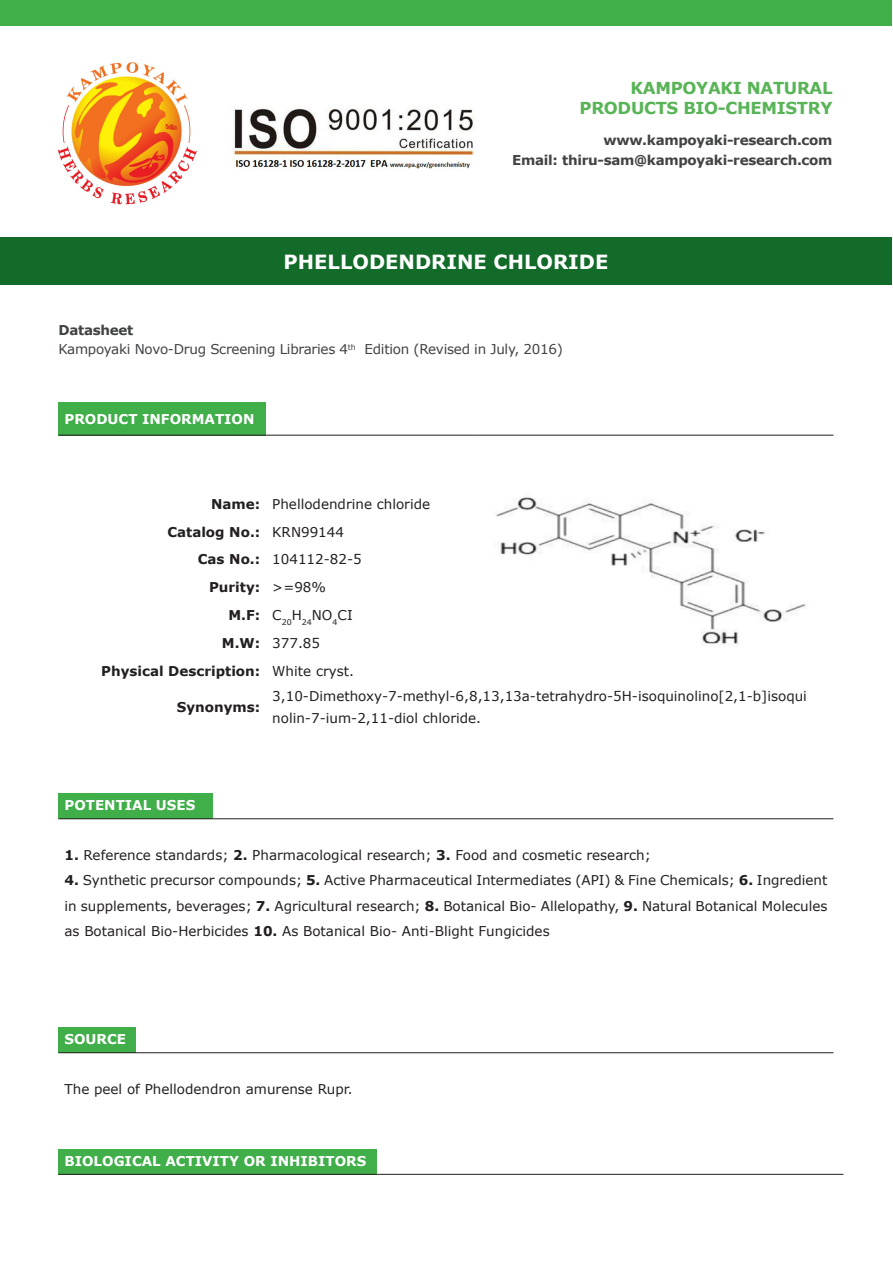
<style>
.page{position:relative;width:893px;height:1263px;background:#fff}
.page>*{position:absolute;margin:0;border:0;box-sizing:border-box;transform-origin:0 0}
.t1{font:700 19.5px "Verdana";color:#fff}
.t2{font:700 16.5px "Verdana";letter-spacing:-.02em;color:#59b457}
.t3{font:13.5px/25.2px "Verdana";color:#231f20}
.t4{font:700 13.5px "Verdana";letter-spacing:-.02em;color:#414243}
.t5{font:700 13.5px "Verdana";color:#fff}
.t6{font:700 13.5px "Verdana";color:#231f20}
.t7{font:13.5px "Verdana";letter-spacing:-.02em;color:#414243}
.s1{font-weight:700}
</style>
<div class="page">
<img style="left:232px;top:108px;width:243px;height:61px">
<img style="left:57px;top:62px;width:140px;height:143px">
<div style="left:1px;top:0;width:891px;height:26px;background:#40ae49"></div>
<div style="left:1px;top:238px;width:891px;height:47px;background:#136b29"></div>
<div style="left:58px;top:402px;width:208px;height:33px;background:#40ae49"></div>
<hr style="left:58px;top:435px;width:208px;height:1px;background:#231f20">
<hr style="left:266px;top:435px;width:209px;height:1px;background:#231f20">
<hr style="left:475px;top:435px;width:358px;height:1px;background:#231f20">
<img style="left:496px;top:497px;width:310px;height:148px">
<div style="left:58px;top:794px;width:155px;height:25px;background:#40ae49"></div>
<hr style="left:58px;top:818px;width:155px;height:1px;background:#231f20">
<hr style="left:213px;top:818px;width:620px;height:1px;background:#231f20">
<div style="left:58px;top:1028px;width:78px;height:25px;background:#40ae49"></div>
<hr style="left:58px;top:1052px;width:78px;height:1px;background:#231f20">
<hr style="left:136px;top:1052px;width:697px;height:1px;background:#231f20">
<div style="left:58px;top:1149px;width:319px;height:25px;background:#40ae49"></div>
<hr style="left:58px;top:1174px;width:319px;height:1px;background:#231f20">
<hr style="left:377px;top:1174px;width:466px;height:1px;background:#231f20">
<p class="t2" style="left:631px;top:78px;width:203px">KAMPOYAKI NATURAL</p>
<p class="t2" style="left:580px;top:97px;width:254px">PRODUCTS BIO-CHEMISTRY</p>
<p class="t4" style="left:603px;top:132px;width:231px">www.kampoyaki-research.com</p>
<p class="t4" style="left:512px;top:151px;width:322px">Email: thiru-sam@kampoyaki-research.com</p>
<p class="t1" style="left:284px;top:249px;width:326px">PHELLODENDRINE CHLORIDE</p>
<p class="t4" style="left:58px;top:321px;width:76px">Datasheet</p>
<p class="t7" style="left:58px;top:341px;width:506px">Kampoyaki Novo-Drug Screening Libraries 4<sup>th</sup> Edition (Revised in July, 2016)</p>
<p class="t5" style="left:64px;top:410px;width:192px">PRODUCT INFORMATION</p>
<p class="t6" style="left:211px;top:495px;width:51px">Name:</p>
<p class="t3" style="left:272px;top:491px;width:159px">Phellodendrine chloride</p>
<p class="t6" style="left:167px;top:523px;width:94px">Catalog No.:</p>
<p class="t3" style="left:272px;top:519px;width:73px">KRN99144</p>
<p class="t6" style="left:198px;top:551px;width:64px">Cas No.:</p>
<p class="t3" style="left:272px;top:547px;width:91px">104112-82-5</p>
<p class="t6" style="left:209px;top:578px;width:53px">Purity:</p>
<p class="t3" style="left:272px;top:575px;width:55px">&gt;=98%</p>
<p class="t6" style="left:228px;top:606px;width:33px">M.F:</p>
<p class="t3" style="left:272px;top:603px;width:82px">C<sub>20</sub>H<sub>24</sub>NO<sub>4</sub>CI</p>
<p class="t6" style="left:222px;top:634px;width:40px">M.W:</p>
<p class="t3" style="left:272px;top:630px;width:49px">377.85</p>
<p class="t6" style="left:101px;top:662px;width:161px">Physical Description:</p>
<p class="t3" style="left:272px;top:658px;width:83px">White cryst.</p>
<p class="t6" style="left:177px;top:698px;width:85px">Synonyms:</p>
<p class="t3" style="left:272px;top:685px;width:536px;line-height:22.2px">3,10-Dimethoxy-7-methyl-6,8,13,13a-tetrahydro-5H-isoquinolino[2,1-b]isoqui nolin-7-ium-2,11-diol chloride.</p>
<p class="t5" style="left:64px;top:796px;width:132px">POTENTIAL USES</p>
<p class="t3" style="left:64px;top:843px;width:588px"><span class="s1">1.</span> Reference standards; <span class="s1">2.</span> Pharmacological research; <span class="s1">3.</span> Food and cosmetic research;</p>
<p class="t3" style="left:64px;top:868px;width:764px;text-align:justify"><span class="s1">4.</span> Synthetic precursor compounds; <span class="s1">5.</span> Active Pharmaceutical Intermediates (API) &amp; Fine Chemicals; <span class="s1">6.</span> Ingredient in supplements, beverages; <span class="s1">7.</span> Agricultural research; <span class="s1">8.</span> Botanical Bio- Allelopathy, <span class="s1">9.</span> Natural Botanical Molecules as Botanical Bio-Herbicides <span class="s1">10.</span> As Botanical Bio- Anti-Blight Fungicides</p>
<p class="t5" style="left:64px;top:1030px;width:63px">SOURCE</p>
<p class="t3" style="left:64px;top:1077px;width:290px">The peel of Phellodendron amurense Rupr.</p>
<p class="t5" style="left:64px;top:1152px;width:303px">BIOLOGICAL ACTIVITY OR INHIBITORS</p>
</div>
